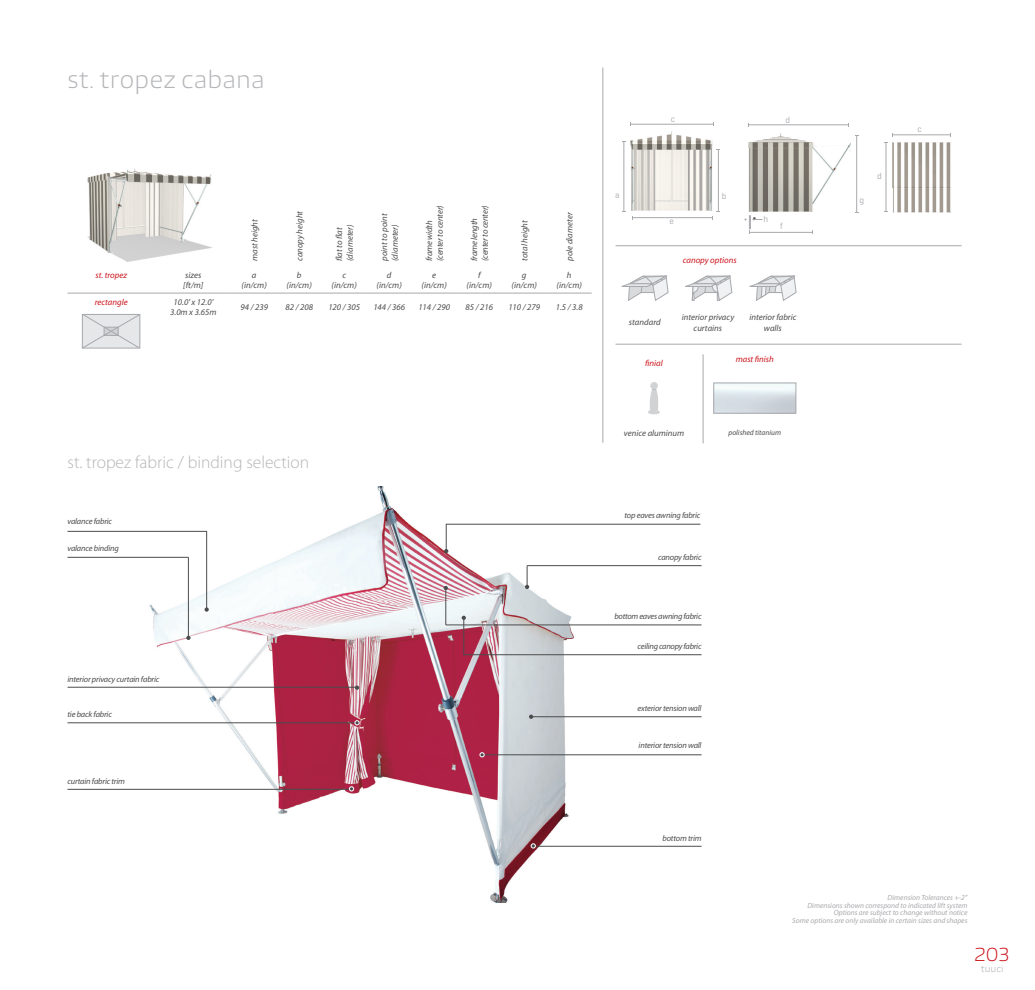
<style>
.page{position:relative;width:1035px;height:990px;background:#fff}
.page>*{position:absolute;margin:0;border:0;box-sizing:border-box;transform-origin:0 0}
.headers{font:300 22.5px "Burlingame Pro";color:#b4b5b8}
.headers-2{font:300 17.5px "Myriad Pro";color:#b4b5b8}
.t1{font:300 17.5px "Burlingame Pro";color:#cd151d}
.t2{font:8.88px "Geogrotesque";color:#a8a9ad}
.t3{font:8.88px "Geogrotesque";color:#a8a9ad;scale:.95 1}
.Paragraph_Style_1{font:italic 8.75px/10.5px "Myriad Pro";color:#4b4c4d;text-align:center}
.Paragraph_Style_1-2{font:italic 8.75px "Myriad Pro";color:#cd151d}
.Paragraph_Style_1-3{font:italic 8.75px "Myriad Pro";letter-spacing:-.02em;color:#4b4c4d}
.t4{font:300 8.75px "Burlingame Pro";color:#a8a9ad}
.t5{font:italic 8.38px "Myriad Pro";letter-spacing:-.02em;color:#4b4c4d}
.t6{font:italic 7.5px "Myriad Pro";color:#a8a9ad}
.t7{font:italic 7.5px "Myriad Pro";color:#4b4c4d}
</style>
<div class="page">
<svg style="left:621px;top:276px;width:47px;height:25px"></svg>
<svg style="left:685px;top:276px;width:47px;height:25px"></svg>
<svg style="left:749px;top:276px;width:47px;height:25px"></svg>
<svg style="left:82px;top:314px;width:58px;height:35px;background:#dbdcde"></svg>
<img style="left:88px;top:168px;width:124px;height:93px">
<img style="left:631px;top:131px;width:82px;height:80px">
<img style="left:893px;top:142px;width:59px;height:71px">
<img style="left:749px;top:133px;width:102px;height:79px">
<hr style="left:631px;top:124px;width:82px;height:1px;background:#a8a9ad">
<hr style="left:632px;top:217px;width:80px;height:1px;background:#a8a9ad">
<hr style="left:624px;top:141px;width:1px;height:70px;background:#a8a9ad">
<hr style="left:748px;top:125px;width:101px;height:1px;background:#a8a9ad">
<hr style="left:750px;top:232px;width:62px;height:1px;background:#a8a9ad">
<hr style="left:718px;top:150px;width:1px;height:62px;background:#a8a9ad">
<hr style="left:886px;top:143px;width:1px;height:69px;background:#a8a9ad">
<hr style="left:893px;top:135px;width:58px;height:1px;background:#a8a9ad">
<hr style="left:856px;top:136px;width:1px;height:77px;background:#a8a9ad">
<svg style="left:745px;top:215px;width:17px;height:19px"></svg>
<hr style="left:616px;top:246px;width:346px;height:1px;background:#a8a9ad">
<hr style="left:616px;top:344px;width:346px;height:1px;background:#a8a9ad">
<hr style="left:703px;top:354px;width:1px;height:89px;background:#a8a9ad">
<svg style="left:648px;top:382px;width:12px;height:32px"></svg>
<hr style="left:603px;top:68px;width:1px;height:375px;background:#a8a9ad">
<div style="left:714px;top:383px;width:82px;height:30px;border:1px solid #a8a9ad"></div>
<hr style="left:68px;top:293px;width:87px;height:1px;background:#a8a9ad">
<hr style="left:155px;top:293px;width:77px;height:1px;background:#a8a9ad">
<hr style="left:232px;top:293px;width:45px;height:1px;background:#a8a9ad">
<hr style="left:277px;top:293px;width:45px;height:1px;background:#a8a9ad">
<hr style="left:322px;top:293px;width:45px;height:1px;background:#a8a9ad">
<hr style="left:367px;top:293px;width:45px;height:1px;background:#a8a9ad">
<hr style="left:412px;top:293px;width:45px;height:1px;background:#a8a9ad">
<hr style="left:457px;top:293px;width:45px;height:1px;background:#a8a9ad">
<hr style="left:502px;top:293px;width:45px;height:1px;background:#a8a9ad">
<hr style="left:547px;top:293px;width:45px;height:1px;background:#a8a9ad">
<img style="left:119px;top:487px;width:504px;height:415px">
<hr style="left:446px;top:524px;width:254px;height:1px;background:#4b4c4d">
<svg style="left:444px;top:524px;width:4px;height:29px"></svg>
<hr style="left:445px;top:588px;width:1px;height:37px;background:#4b4c4d">
<hr style="left:463px;top:618px;width:1px;height:37px;background:#4b4c4d">
<hr style="left:446px;top:624px;width:256px;height:1px;background:#4b4c4d">
<hr style="left:463px;top:654px;width:239px;height:1px;background:#4b4c4d">
<svg style="left:444px;top:586px;width:4px;height:4px"></svg>
<svg style="left:462px;top:616px;width:4px;height:4px"></svg>
<hr style="left:68px;top:531px;width:139px;height:1px;background:#4b4c4d">
<hr style="left:68px;top:557px;width:120px;height:1px;background:#4b4c4d">
<svg style="left:205px;top:607px;width:4px;height:5px"></svg>
<hr style="left:206px;top:532px;width:1px;height:78px;background:#4b4c4d">
<hr style="left:188px;top:557px;width:1px;height:82px;background:#4b4c4d">
<svg style="left:186px;top:636px;width:5px;height:4px"></svg>
<hr style="left:531px;top:716px;width:171px;height:1px;background:#4b4c4d">
<hr style="left:533px;top:846px;width:169px;height:1px;background:#4b4c4d">
<hr style="left:482px;top:754px;width:220px;height:1px;background:#4b4c4d">
<svg style="left:529px;top:715px;width:4px;height:4px"></svg>
<svg style="left:531px;top:844px;width:5px;height:4px"></svg>
<svg style="left:480px;top:753px;width:4px;height:4px"></svg>
<hr style="left:527px;top:565px;width:175px;height:1px;background:#4b4c4d">
<svg style="left:525px;top:566px;width:4px;height:23px"></svg>
<hr style="left:68px;top:687px;width:289px;height:1px;background:#4b4c4d">
<hr style="left:68px;top:722px;width:287px;height:1px;background:#4b4c4d">
<hr style="left:68px;top:789px;width:284px;height:1px;background:#4b4c4d">
<svg style="left:355px;top:686px;width:4px;height:4px"></svg>
<svg style="left:355px;top:721px;width:4px;height:4px"></svg>
<svg style="left:349px;top:787px;width:5px;height:4px"></svg>
<p class="headers" style="left:68px;top:65px;width:199px">st. tropez cabana</p>
<p class="Paragraph_Style_1-2" style="left:95px;top:270px;width:33px">st. tropez</p>
<p class="Paragraph_Style_1" style="left:185px;top:270px;width:18px">sizes</p>
<p class="Paragraph_Style_1" style="left:183px;top:280px;width:22px">[ft/m]</p>
<p class="Paragraph_Style_1" style="left:250px;top:261px;width:44px;rotate:-90deg">mast height</p>
<p class="Paragraph_Style_1" style="left:295px;top:261px;width:52px;rotate:-90deg">canopy height</p>
<p class="Paragraph_Style_1-3" style="left:435px;top:261px;width:58px;rotate:-90deg">(center to center)</p>
<p class="Paragraph_Style_1" style="left:334px;top:261px;width:36px;rotate:-90deg">flat to flat</p>
<p class="Paragraph_Style_1" style="left:345px;top:261px;width:38px;rotate:-90deg">(diameter)</p>
<p class="Paragraph_Style_1" style="left:379px;top:261px;width:49px;rotate:-90deg">point to point</p>
<p class="Paragraph_Style_1" style="left:390px;top:261px;width:38px;rotate:-90deg">(diameter)</p>
<p class="Paragraph_Style_1" style="left:424px;top:261px;width:42px;rotate:-90deg">frame width</p>
<p class="Paragraph_Style_1-3" style="left:480px;top:261px;width:58px;rotate:-90deg">(center to center)</p>
<p class="Paragraph_Style_1" style="left:469px;top:261px;width:45px;rotate:-90deg">frame length</p>
<p class="Paragraph_Style_1" style="left:520px;top:261px;width:43px;rotate:-90deg">total height</p>
<p class="Paragraph_Style_1" style="left:565px;top:261px;width:50px;rotate:-90deg">pole diameter</p>
<p class="Paragraph_Style_1" style="left:252px;top:270px;width:6px">a</p>
<p class="Paragraph_Style_1" style="left:242px;top:280px;width:27px">(in/cm)</p>
<p class="Paragraph_Style_1" style="left:297px;top:270px;width:6px">b</p>
<p class="Paragraph_Style_1" style="left:287px;top:280px;width:27px">(in/cm)</p>
<p class="Paragraph_Style_1" style="left:342px;top:270px;width:5px">c</p>
<p class="Paragraph_Style_1" style="left:332px;top:280px;width:27px">(in/cm)</p>
<p class="Paragraph_Style_1" style="left:387px;top:270px;width:6px">d</p>
<p class="Paragraph_Style_1" style="left:377px;top:280px;width:27px">(in/cm)</p>
<p class="Paragraph_Style_1" style="left:432px;top:270px;width:5px">e</p>
<p class="Paragraph_Style_1" style="left:422px;top:280px;width:27px">(in/cm)</p>
<p class="Paragraph_Style_1" style="left:478px;top:270px;width:4px">f</p>
<p class="Paragraph_Style_1" style="left:467px;top:280px;width:27px">(in/cm)</p>
<p class="Paragraph_Style_1" style="left:522px;top:270px;width:6px">g</p>
<p class="Paragraph_Style_1" style="left:512px;top:280px;width:27px">(in/cm)</p>
<p class="Paragraph_Style_1" style="left:567px;top:270px;width:6px">h</p>
<p class="Paragraph_Style_1" style="left:557px;top:280px;width:27px">(in/cm)</p>
<p class="Paragraph_Style_1-2" style="left:95px;top:297px;width:34px">rectangle</p>
<p class="Paragraph_Style_1" style="left:174px;top:297px;width:41px">10.0' x 12.0'</p>
<p class="Paragraph_Style_1" style="left:170px;top:307px;width:48px">3.0m x 3.65m</p>
<p class="Paragraph_Style_1" style="left:240px;top:302px;width:29px">94 / 239</p>
<p class="Paragraph_Style_1" style="left:285px;top:302px;width:29px">82 / 208</p>
<p class="Paragraph_Style_1" style="left:328px;top:302px;width:33px">120 / 305</p>
<p class="Paragraph_Style_1" style="left:373px;top:302px;width:33px">144 / 366</p>
<p class="Paragraph_Style_1" style="left:418px;top:302px;width:33px">114 / 290</p>
<p class="Paragraph_Style_1" style="left:465px;top:302px;width:29px">85 / 216</p>
<p class="Paragraph_Style_1" style="left:508px;top:302px;width:33px">110 / 279</p>
<p class="Paragraph_Style_1" style="left:556px;top:302px;width:28px">1.5 / 3.8</p>
<p class="headers-2" style="left:68px;top:452px;width:243px">st. tropez fabric / binding selection</p>
<p class="t5" style="left:68px;top:517px;width:46px">valance fabric</p>
<p class="t5" style="left:68px;top:544px;width:53px">valance binding</p>
<p class="t5" style="left:68px;top:675px;width:93px">interior privacy curtain fabric</p>
<p class="t5" style="left:68px;top:709px;width:46px">tie back fabric</p>
<p class="t5" style="left:68px;top:776px;width:59px">curtain fabric trim</p>
<p class="t2" style="left:671px;top:113px;width:6px">c</p>
<p class="t2" style="left:786px;top:114px;width:6px">d</p>
<p class="t2" style="left:615px;top:190px;width:6px">a</p>
<p class="t2" style="left:722px;top:191px;width:6px">b</p>
<p class="t2" style="left:670px;top:216px;width:6px">e</p>
<p class="Paragraph_Style_1-2" style="left:683px;top:255px;width:55px">canopy options</p>
<p class="t2" style="left:763px;top:213px;width:6px">h</p>
<p class="t3" style="left:780px;top:220px;width:4px">f</p>
<p class="Paragraph_Style_1" style="left:629px;top:317px;width:33px">standard</p>
<p class="Paragraph_Style_1" style="left:682px;top:312px;width:54px">interior privacy curtains</p>
<p class="Paragraph_Style_1" style="left:749px;top:312px;width:49px">interior fabric walls</p>
<p class="Paragraph_Style_1-2" style="left:645px;top:358px;width:19px">finial</p>
<p class="Paragraph_Style_1" style="left:624px;top:428px;width:62px">venice aluminum</p>
<p class="Paragraph_Style_1-2" style="left:736px;top:354px;width:40px">mast finish</p>
<p class="t7" style="left:728px;top:429px;width:54px">polished titanium</p>
<p class="t5" style="left:624px;top:511px;width:77px">top eaves awning fabric</p>
<p class="t5" style="left:658px;top:552px;width:45px">canopy fabric</p>
<p class="t5" style="left:614px;top:612px;width:89px">bottom eaves awning fabric</p>
<p class="t5" style="left:638px;top:642px;width:65px">ceiling canopy fabric</p>
<p class="t5" style="left:637px;top:704px;width:66px">exterior tension wall</p>
<p class="t5" style="left:639px;top:741px;width:64px">interior tension wall</p>
<p class="t5" style="left:663px;top:833px;width:41px">bottom trim</p>
<p class="t2" style="left:860px;top:195px;width:6px">g</p>
<p class="t2" style="left:877px;top:170px;width:6px">d</p>
<p class="t2" style="left:917px;top:124px;width:6px">c</p>
<p class="t6" style="left:888px;top:894px;width:81px">Dimension Tolerances +-2”</p>
<p class="t6" style="left:807px;top:901px;width:162px">Dimensions shown correspond to indicated lift system</p>
<p class="t6" style="left:834px;top:909px;width:135px">Options are subject to change without notice</p>
<p class="t6" style="left:792px;top:916px;width:177px">Some options are only available in certain sizes and shapes</p>
<h2 class="t1" style="left:974px;top:943px;width:38px">203</h2>
<p class="t4" style="left:981px;top:963px;width:24px">tuuci</p>
</div>
